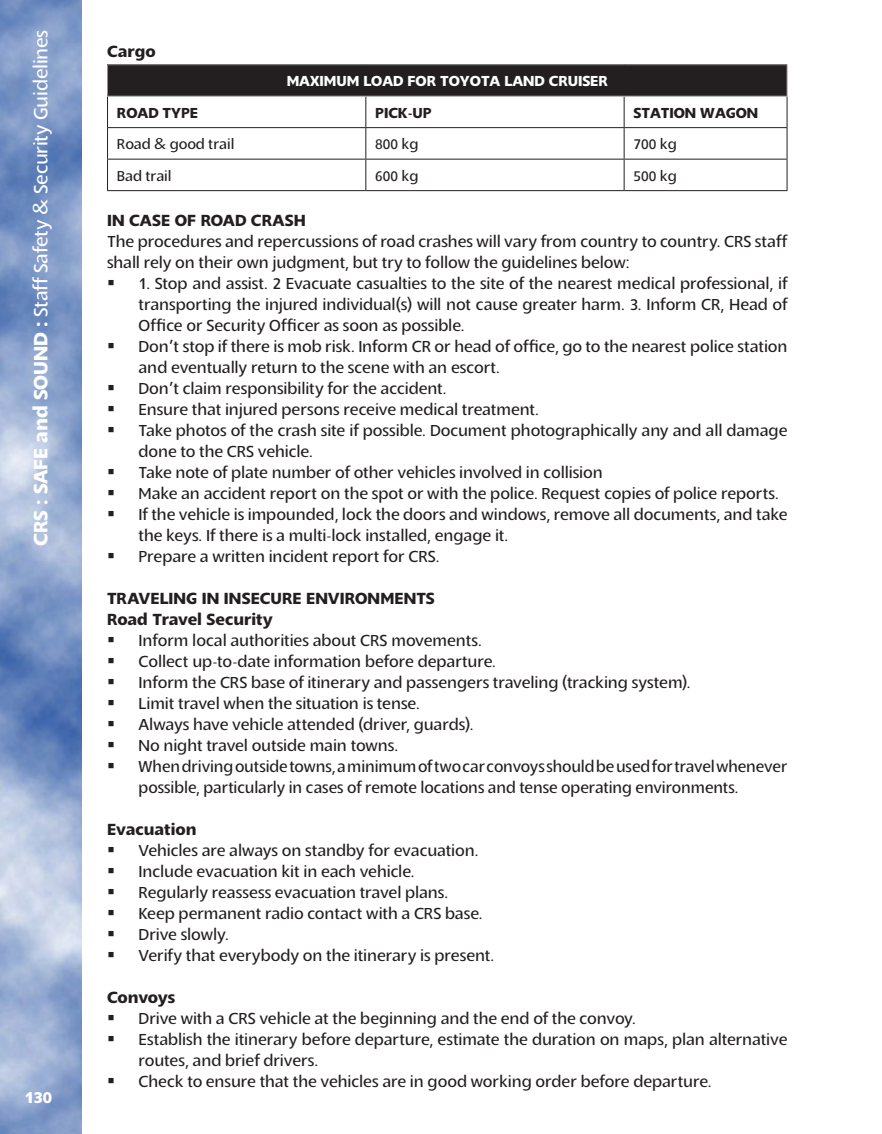
<style>
.page{position:relative;width:882px;height:1134px;background:#fff}
.page>*{position:absolute;margin:0;border:0;box-sizing:border-box;transform-origin:0 0}
.t1{font:21px "Slippy";letter-spacing:-.01em;color:#fff}
.Chapter_Bullet_Body{font:17.5px/21px "Slippy";color:#231f20}
.t2{font:700 17.5px "Slippy";letter-spacing:.005em;color:#231f20}
.t3{font:700 17.5px "Slippy";color:#fff}
.Style_Times_New_Roma{font:15.75px "Slippy";color:#231f20}
.t4{font:700 15.75px "Slippy";color:#fff}
.Style_Times_New_Roma-2{font:700 15.75px "Slippy";color:#231f20}
.s1{font-weight:700}
</style>
<div class="page">
<img style="left:0;top:0;width:81px;height:1134px">
<div style="left:108px;top:65px;width:679px;height:31px;background:#231f20"></div>
<hr style="left:107px;top:97px;width:1px;height:30px;background:#231f20">
<hr style="left:365px;top:97px;width:1px;height:30px;background:#231f20">
<hr style="left:624px;top:97px;width:1px;height:30px;background:#231f20">
<hr style="left:787px;top:97px;width:1px;height:30px;background:#231f20">
<hr style="left:107px;top:127px;width:259px;height:1px;background:#231f20">
<hr style="left:107px;top:128px;width:1px;height:31px;background:#231f20">
<hr style="left:366px;top:127px;width:258px;height:1px;background:#231f20">
<hr style="left:365px;top:128px;width:1px;height:31px;background:#231f20">
<hr style="left:624px;top:127px;width:163px;height:1px;background:#231f20">
<hr style="left:624px;top:128px;width:1px;height:31px;background:#231f20">
<hr style="left:787px;top:128px;width:1px;height:31px;background:#231f20">
<hr style="left:107px;top:159px;width:259px;height:1px;background:#231f20">
<hr style="left:107px;top:160px;width:1px;height:30px;background:#231f20">
<hr style="left:366px;top:159px;width:258px;height:1px;background:#231f20">
<hr style="left:365px;top:160px;width:1px;height:30px;background:#231f20">
<hr style="left:624px;top:159px;width:163px;height:1px;background:#231f20">
<hr style="left:624px;top:160px;width:1px;height:30px;background:#231f20">
<hr style="left:787px;top:160px;width:1px;height:30px;background:#231f20">
<hr style="left:107px;top:190px;width:259px;height:1px;background:#231f20">
<hr style="left:366px;top:190px;width:258px;height:1px;background:#231f20">
<hr style="left:624px;top:190px;width:163px;height:1px;background:#231f20">
<hr style="left:107px;top:64px;width:259px;height:1px;background:#939598">
<hr style="left:107px;top:65px;width:1px;height:31px;background:#939598">
<hr style="left:366px;top:64px;width:258px;height:1px;background:#939598">
<hr style="left:624px;top:64px;width:163px;height:1px;background:#939598">
<hr style="left:787px;top:65px;width:1px;height:31px;background:#939598">
<hr style="left:107px;top:96px;width:259px;height:1px;background:#939598">
<hr style="left:366px;top:96px;width:258px;height:1px;background:#939598">
<hr style="left:624px;top:96px;width:163px;height:1px;background:#939598">
<p class="t1" style="left:30px;top:546px;width:518px;rotate:-90deg"><span class="s1">CRS : SAFE AND SOUND :</span> Staff Safety &amp; Security Guidelines</p>
<p class="t3" style="left:25px;top:1088px;width:29px">130</p>
<p class="t2" style="left:107px;top:43px;width:50px">CARGO</p>
<p class="t4" style="left:287px;top:73px;width:320px">MAXIM UM LOAD FOR TOYOTA LAND CRUISER</p>
<p class="Style_Times_New_Roma-2" style="left:117px;top:105px;width:82px">ROAD TYPE</p>
<p class="Style_Times_New_Roma-2" style="left:375px;top:105px;width:48px">PICK-UP</p>
<p class="Style_Times_New_Roma-2" style="left:634px;top:105px;width:126px">STATION WAGON</p>
<p class="Style_Times_New_Roma" style="left:117px;top:136px;width:119px">Road &amp; good trail</p>
<p class="Style_Times_New_Roma" style="left:375px;top:136px;width:45px">800 kg</p>
<p class="Style_Times_New_Roma" style="left:634px;top:136px;width:45px">700 kg</p>
<p class="Style_Times_New_Roma" style="left:117px;top:168px;width:56px">Bad trail</p>
<p class="Style_Times_New_Roma" style="left:375px;top:168px;width:45px">600 kg</p>
<p class="Style_Times_New_Roma" style="left:634px;top:168px;width:45px">500 kg</p>
<p class="t2" style="left:107px;top:211px;width:117px">IN CASE OF ROAD</p>
<p class="t2" style="left:251px;top:211px;width:55px">CRASH</p>
<p class="Chapter_Bullet_Body" style="left:107px;top:231px;width:682px">The procedures and repercussions of road crashes will vary from country to country. CRS staff shall rely on their own judgment, but try to follow the guidelines below:</p>
<p class="Chapter_Bullet_Body" style="left:139px;top:273px;width:651px;text-align:justify;text-indent:-31px">▪ 1. Stop and assist. 2 Evacuate casualties to the site of the nearest medical professional, if transporting the injured individual(s) will not cause greater harm. 3. Inform CR, Head of Office or Security Officer as soon as possible.</p>
<p class="Chapter_Bullet_Body" style="left:139px;top:336px;width:650px;text-indent:-31px">▪ Don’t stop if there is mob risk. Inform CR or head of office, go to the nearest police station and eventually return to the scene with an escort.</p>
<p class="Chapter_Bullet_Body" style="left:107px;top:378px;width:341px">▪ Don’t claim responsibility for the accident.</p>
<p class="Chapter_Bullet_Body" style="left:107px;top:399px;width:433px">▪ Ensure that injured persons receive medical treatment.</p>
<p class="Chapter_Bullet_Body" style="left:139px;top:420px;width:650px;text-indent:-31px">▪ Take photos of the crash site if possible. Document photographically any and all damage done to the CRS vehicle.</p>
<p class="Chapter_Bullet_Body" style="left:107px;top:462px;width:497px">▪ Take note of plate number of other vehicles involved in collision</p>
<p class="Chapter_Bullet_Body" style="left:107px;top:483px;width:673px">▪ Make an accident report on the spot or with the police. Request copies of police reports.</p>
<p class="Chapter_Bullet_Body" style="left:139px;top:504px;width:650px;text-indent:-31px">▪ If the vehicle is impounded, lock the doors and windows, remove all documents, and take the keys. If there is a multi-lock installed, engage it.</p>
<p class="Chapter_Bullet_Body" style="left:107px;top:546px;width:334px">▪ Prepare a written incident report for CRS.</p>
<p class="t2" style="left:107px;top:589px;width:329px">TRAVELING IN INSECURE ENVIRON MENTS</p>
<p class="t2" style="left:107px;top:610px;width:167px">ROAD TRAVEL SECURITY</p>
<p class="Chapter_Bullet_Body" style="left:107px;top:630px;width:376px">▪ Inform local authorities about CRS movements.</p>
<p class="Chapter_Bullet_Body" style="left:107px;top:651px;width:390px">▪ Collect up-to-date information before departure.</p>
<p class="Chapter_Bullet_Body" style="left:107px;top:672px;width:585px">▪ Inform the CRS base of itinerary and passengers traveling (tracking system).</p>
<p class="Chapter_Bullet_Body" style="left:107px;top:693px;width:314px">▪ Limit travel when the situation is tense.</p>
<p class="Chapter_Bullet_Body" style="left:107px;top:714px;width:368px">▪ Always have vehicle attended (driver, guards).</p>
<p class="Chapter_Bullet_Body" style="left:107px;top:735px;width:293px">▪ No night travel outside main towns.</p>
<p class="Chapter_Bullet_Body" style="left:139px;top:756px;width:650px;text-indent:-31px">▪ When driving outside towns, a minimum of two car convoys should be used for travel whenever possible, particularly in cases of remote locations and tense operating environments.</p>
<p class="t2" style="left:107px;top:820px;width:91px">EVACUATION</p>
<p class="Chapter_Bullet_Body" style="left:107px;top:840px;width:373px">▪ Vehicles are always on standby for evacuation.</p>
<p class="Chapter_Bullet_Body" style="left:107px;top:861px;width:309px">▪ Include evacuation kit in each vehicle.</p>
<p class="Chapter_Bullet_Body" style="left:107px;top:882px;width:343px">▪ Regularly reassess evacuation travel plans.</p>
<p class="Chapter_Bullet_Body" style="left:107px;top:903px;width:377px">▪ Keep permanent radio contact with a CRS base.</p>
<p class="Chapter_Bullet_Body" style="left:107px;top:924px;width:123px">▪ Drive slowly.</p>
<p class="Chapter_Bullet_Body" style="left:107px;top:945px;width:389px">▪ Verify that everybody on the itinerary is present.</p>
<p class="t2" style="left:107px;top:988px;width:70px">CONVOYS</p>
<p class="Chapter_Bullet_Body" style="left:107px;top:1008px;width:530px">▪ Drive with a CRS vehicle at the beginning and the end of the convoy.</p>
<p class="Chapter_Bullet_Body" style="left:139px;top:1029px;width:650px;text-indent:-31px">▪ Establish the itinerary before departure, estimate the duration on maps, plan alternative routes, and brief drivers.</p>
<p class="Chapter_Bullet_Body" style="left:107px;top:1071px;width:606px">▪ Check to ensure that the vehicles are in good working order before departure.</p>
</div>
